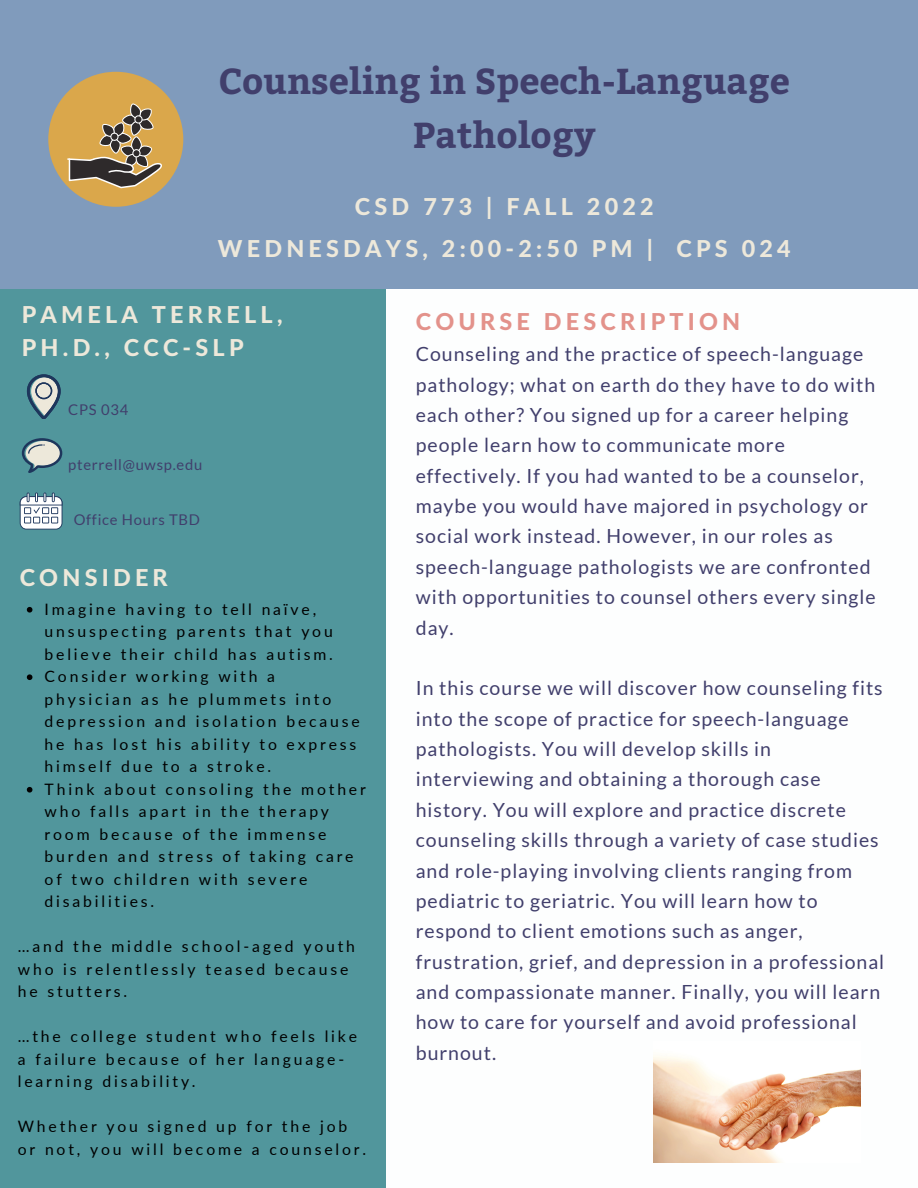
<style>
.page{position:relative;width:918px;height:1188px;background:#fff}
.page>*{position:absolute;margin:0;border:0;box-sizing:border-box;transform-origin:0 0}
.t1{font:700 36px/54px "Bitter";color:#413f6c;text-align:center}
.t2{font:800 23.4px/32.7px "Lato Latin";letter-spacing:.18em;color:#ede8da}
.t3{font:800 23.4px "Lato Latin";letter-spacing:.18em;color:#e3928b}
.t4{font:19.5px/30.3px "Lato";letter-spacing:.05em;color:#413f6c}
.t5{font:15.75px/22.5px "Lato";letter-spacing:.18em;color:#000}
.t6{font:14.85px "Lato";letter-spacing:.05em;color:#413f6c}
</style>
<div class="page">
<div style="left:0;top:288px;width:386px;height:900px;background:#51969c"></div>
<div style="left:0;top:0;width:918px;height:288px;background:#809bbc"></div>
<div style="left:48px;top:72px;width:135px;height:135px;background:#daa74b;border-radius:50%"></div>
<svg style="left:27px;top:374px;width:34px;height:44px"></svg>
<svg style="left:22px;top:438px;width:40px;height:35px"></svg>
<svg style="left:20px;top:492px;width:42px;height:38px;background:#b7c4cd"></svg>
<svg style="left:67px;top:103px;width:98px;height:85px"></svg>
<img style="left:654px;top:1055px;width:207px;height:108px">
<svg style="left:27px;top:607px;width:5px;height:6px"></svg>
<svg style="left:27px;top:674px;width:5px;height:6px"></svg>
<svg style="left:27px;top:787px;width:5px;height:6px"></svg>
<h1 class="t1" style="left:219px;top:53px;width:573px">Counseling in Speech-Language<br>Pathology</h1>
<p class="t2" style="left:355px;top:192px;width:300px">CSD 773 | FALL 2022</p>
<p class="t2" style="left:218px;top:233px;width:574px">WEDNESDAYS, 2:00-2:50 PM | CPS 024</p>
<p class="t2" style="left:22px;top:300px;width:262px">PAMELA TERRELL,<br>PH.D., CCC-SLP</p>
<p class="t6" style="left:68px;top:401px;width:61px">CPS 034</p>
<p class="t6" style="left:68px;top:455px;width:135px">pterrell@uwsp.edu</p>
<p class="t6" style="left:74px;top:510px;width:128px">Office Hours TBD</p>
<p class="t2" style="left:20px;top:562px;width:150px">CONSIDER</p>
<p class="t5" style="left:45px;top:597px;width:323px">Imagine having to tell naïve, unsuspecting parents that you believe their child has autism.<br>Consider working with a<br>physician as he plummets into depression and isolation because he has lost his ability to express himself due to a stroke.<br>Think about consoling the mother who falls apart in the therapy room because of the immense burden and stress of taking care of two children with severe disabilities.</p>
<p class="t5" style="left:18px;top:935px;width:339px">…and the middle school-aged youth who is relentlessly teased because he stutters.</p>
<p class="t5" style="left:18px;top:1025px;width:341px">…the college student who feels like a failure because of her language&shy;learning disability.</p>
<p class="t5" style="left:18px;top:1115px;width:350px">Whether you signed up for the job or not, you will become a counselor.</p>
<p class="t3" style="left:416px;top:311px;width:326px">COURSE DESCRIPTION</p>
<p class="t4" style="left:416px;top:338px;width:461px">Counseling and the practice of speech-language pathology; what on earth do they have to do with each other? You signed up for a career helping people learn how to communicate more effectively. If you had wanted to be a counselor, maybe you would have majored in psychology or social work instead. However, in our roles as speech-language pathologists we are confronted with opportunities to counsel others every single day.</p>
<p class="t4" style="left:416px;top:673px;width:470px">In this course we will discover how counseling fits into the scope of practice for speech-language pathologists. You will develop skills in interviewing and obtaining a thorough case history. You will explore and practice discrete counseling skills through a variety of case studies and role-playing involving clients ranging from pediatric to geriatric. You will learn how to respond to client emotions such as anger, frustration, grief, and depression in a professional and compassionate manner. Finally, you will learn how to care for yourself and avoid professional burnout.</p>
</div>
